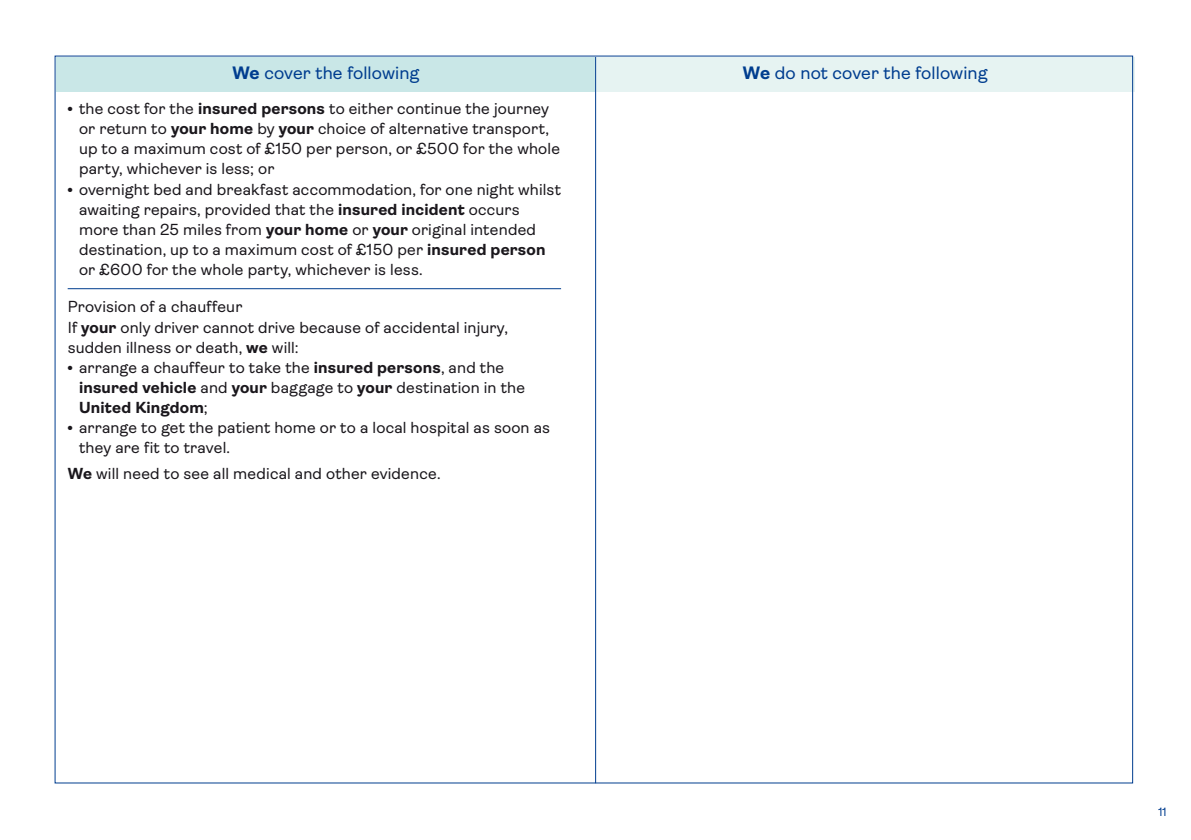
<style>
.page{position:relative;width:1191px;height:840px;background:#fff}
.page>*{position:absolute;margin:0;border:0;box-sizing:border-box;transform-origin:0 0}
.t1{font:18px "Ambit";letter-spacing:.005em;color:#003d8f}
.t2{font:16px/20px "Ambit";letter-spacing:.01em;color:#1a171c}
.t3{font:12px "Ambit";color:#003d8f}
.s1{font-weight:700}
</style>
<div class="page">
<div style="left:57px;top:57px;width:538px;height:34px;background:#c9e7e7"></div>
<div style="left:596px;top:57px;width:538px;height:34px;background:#e6f3f2"></div>
<hr style="left:595px;top:57px;width:1px;height:725px;background:#003d8f">
<hr style="left:68px;top:288px;width:493px;height:1px;background:#003d8f">
<p class="t1" style="left:232px;top:63px;width:189px"><span class="s1">We</span> cover the following</p>
<p class="t1" style="left:743px;top:63px;width:246px"><span class="s1">We</span> do not cover the following</p>
<p class="t2" style="left:79px;top:99px;width:482px;text-indent:-11px">● the cost for the <span class="s1">insured persons</span> to either continue the journey or return to <span class="s1">your home</span> by <span class="s1">your</span> choice of alternative transport, up to a maximum cost of £150 per person, or £500 for the whole party, whichever is less; or</p>
<p class="t2" style="left:79px;top:179px;width:483px;text-indent:-11px">● overnight bed and breakfast accommodation, for one night whilst awaiting repairs, provided that the <span class="s1">insured incident</span> occurs more than 25 miles from <span class="s1">your home</span> or <span class="s1">your</span> original intended destination, up to a maximum cost of £150 per <span class="s1">insured person </span>or £600 for the whole party, whichever is less.</p>
<p class="t2" style="left:68px;top:296px;width:442px;line-height:20.6px">Provision of a chauffeur<br>If <span class="s1">your</span> only driver cannot drive because of accidental injury, sudden illness or death, <span class="s1">we</span> will:</p>
<p class="t2" style="left:79px;top:357px;width:447px;text-indent:-11px">● arrange a chauffeur to take the <span class="s1">insured persons</span>, and the <span class="s1">insured vehicle</span> and <span class="s1">your</span> baggage to <span class="s1">your</span> destination in the<br><span class="s1">United Kingdom</span>;</p>
<p class="t2" style="left:79px;top:417px;width:472px;text-indent:-11px">● arrange to get the patient home or to a local hospital as soon as they are fit to travel.</p>
<p class="t2" style="left:68px;top:463px;width:374px"><span class="s1">We</span> will need to see all medical and other evidence.</p>
<p class="t3" style="left:1158px;top:804px;width:10px">11</p>
</div>
